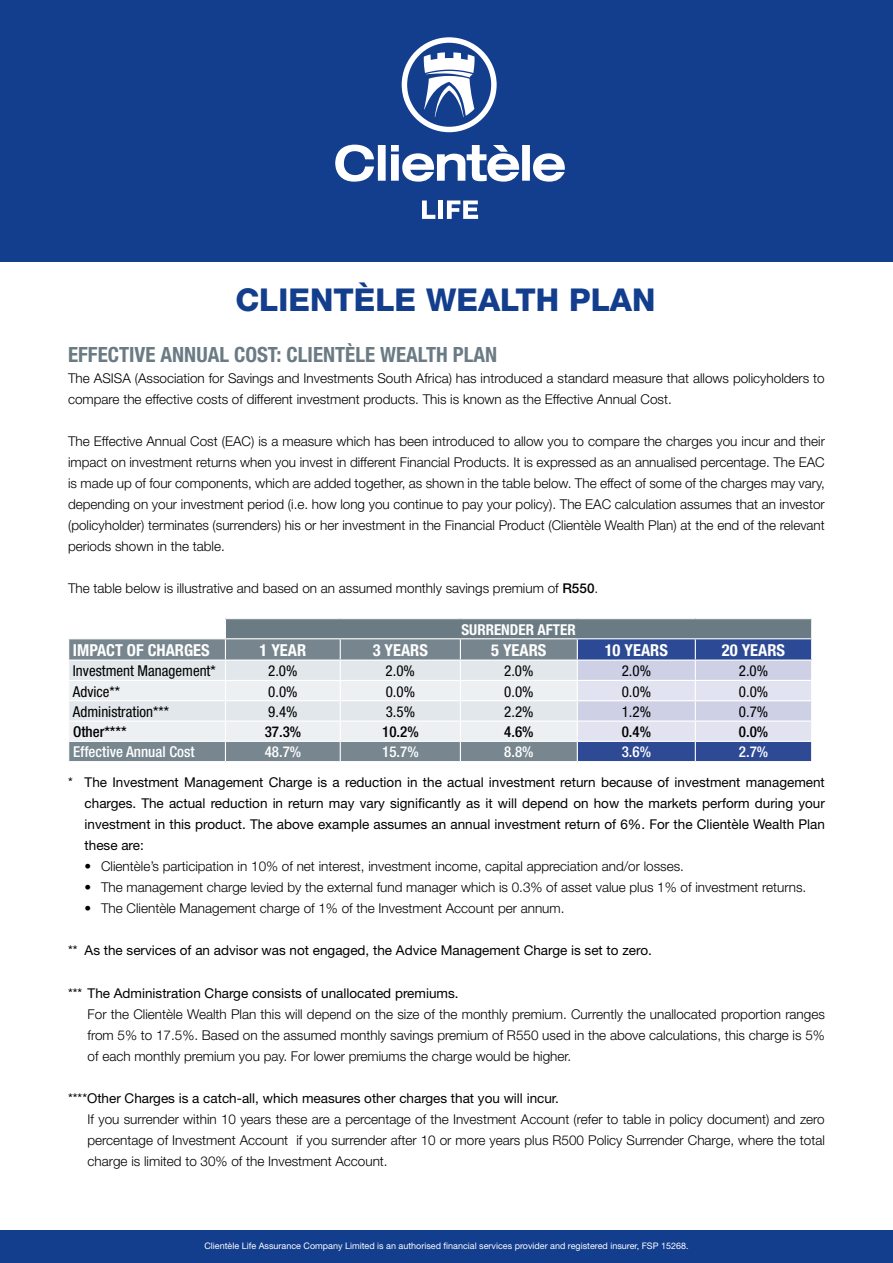
<style>
.page{position:relative;width:893px;height:1263px;background:#fff}
.page>*{position:absolute;margin:0;border:0;box-sizing:border-box;transform-origin:0 0}
.t1{font:800 31.5px "Helvetica Neue";color:#133d8d}
.t2{font:700 condensed 21px "Helvetica Neue";color:#6b7b84}
.t3{font:700 condensed 16.5px "Helvetica Neue";color:#fff}
.t4{font:condensed 15px "Helvetica Neue";color:#000}
.t5{font:500 condensed 15px "Helvetica Neue";color:#fff}
.t6{font:500 condensed 15px "Helvetica Neue";color:#000}
.t7{font:700 condensed 15px "Helvetica Neue";color:#fff}
.t8{font:300 13.5px/21px "Helvetica Neue";color:#000;text-align:justify}
.t9{font:13.5px/21px "Helvetica Neue";color:#000;text-align:justify}
.t10{font:9px "Helvetica Neue";color:#fff}
.s1{font-weight:500}
</style>
<div class="page">
<div style="left:0;top:0;width:893px;height:261px;background:#133d8d"></div>
<svg style="left:402px;top:37px;width:95px;height:95px"></svg>
<svg style="left:335px;top:145px;width:230px;height:37px"></svg>
<svg style="left:422px;top:200px;width:13px;height:19px"></svg>
<div style="left:438px;top:200px;width:5px;height:19px;background:#fff"></div>
<svg style="left:447px;top:200px;width:31px;height:19px"></svg>
<svg style="left:68px;top:619px;width:744px;height:142px;background:#b2bbc8"></svg>
<hr style="left:68px;top:700px;width:157px;height:1px;background:#fff">
<hr style="left:68px;top:720px;width:157px;height:2px;background:#fff">
<hr style="left:68px;top:741px;width:157px;height:1px;background:#fff">
<hr style="left:225px;top:700px;width:115px;height:1px;background:#fff">
<hr style="left:340px;top:700px;width:120px;height:1px;background:#fff">
<hr style="left:460px;top:700px;width:117px;height:1px;background:#fff">
<hr style="left:577px;top:700px;width:118px;height:1px;background:#fff">
<hr style="left:695px;top:700px;width:117px;height:1px;background:#fff">
<hr style="left:225px;top:720px;width:115px;height:2px;background:#fff">
<hr style="left:340px;top:720px;width:120px;height:2px;background:#fff">
<hr style="left:460px;top:720px;width:117px;height:2px;background:#fff">
<hr style="left:577px;top:720px;width:118px;height:2px;background:#fff">
<hr style="left:695px;top:720px;width:117px;height:2px;background:#fff">
<hr style="left:225px;top:741px;width:115px;height:1px;background:#fff">
<hr style="left:340px;top:741px;width:120px;height:1px;background:#fff">
<hr style="left:460px;top:741px;width:117px;height:1px;background:#fff">
<hr style="left:577px;top:741px;width:118px;height:1px;background:#fff">
<hr style="left:695px;top:741px;width:117px;height:1px;background:#fff">
<div style="left:0;top:1230px;width:893px;height:33px;background:#133d8d"></div>
<h1 class="t1" style="left:235px;top:281px;width:422px">CLIENTÈLE WEALTH PLAN</h1>
<h2 class="t2" style="left:68px;top:342px;width:431px">EFFECTIVE ANNUAL COST: CLIENTÈLE WEALTH PLAN</h2>
<p class="t8" style="left:68px;top:367px;width:758px">The ASISA (Association for Savings and Investments South Africa) has introduced a standard measure that allows policyholders to compare the effective costs of different investment products. This is known as the Effective Annual Cost.</p>
<p class="t8" style="left:68px;top:430px;width:758px">The Effective Annual Cost (EAC) is a measure which has been introduced to allow you to compare the charges you incur and their impact on investment returns when you invest in different Financial Products. It is expressed as an annualised percentage. The EAC is made up of four components, which are added together, as shown in the table below. The effect of some of the charges may vary, depending on your investment period (i.e. how long you continue to pay your policy). The EAC calculation assumes that an investor (policyholder) terminates (surrenders) his or her investment in the Financial Product (Clientèle Wealth Plan) at the end of the relevant periods shown in the table.</p>
<p class="t8" style="left:68px;top:577px;width:532px">The table below is illustrative and based on an assumed monthly savings premium of <span class="s1">R550</span>.</p>
<p class="t7" style="left:461px;top:620px;width:116px">SURRENDER AFTER</p>
<p class="t3" style="left:73px;top:640px;width:26px">IMPACT</p>
<p class="t3" style="left:127px;top:640px;width:84px">OF CHARGES</p>
<p class="t3" style="left:259px;top:640px;width:48px">1 YEAR</p>
<p class="t3" style="left:373px;top:640px;width:57px">3 YEARS</p>
<p class="t3" style="left:491px;top:640px;width:57px">5 YEARS</p>
<p class="t3" style="left:605px;top:640px;width:65px">10 YEARS</p>
<p class="t3" style="left:722px;top:640px;width:65px">20 YEARS</p>
<p class="t4" style="left:73px;top:662px;width:144px">Investment Management*</p>
<p class="t4" style="left:268px;top:662px;width:31px">2.0%</p>
<p class="t4" style="left:386px;top:662px;width:31px">2.0%</p>
<p class="t4" style="left:504px;top:662px;width:31px">2.0%</p>
<p class="t4" style="left:622px;top:662px;width:31px">2.0%</p>
<p class="t4" style="left:739px;top:662px;width:31px">2.0%</p>
<p class="t4" style="left:73px;top:682px;width:49px">Advice**</p>
<p class="t4" style="left:268px;top:682px;width:31px">0.0%</p>
<p class="t4" style="left:386px;top:682px;width:31px">0.0%</p>
<p class="t4" style="left:504px;top:682px;width:31px">0.0%</p>
<p class="t4" style="left:622px;top:682px;width:31px">0.0%</p>
<p class="t4" style="left:739px;top:682px;width:31px">0.0%</p>
<p class="t4" style="left:73px;top:703px;width:97px">Administration***</p>
<p class="t4" style="left:268px;top:703px;width:31px">9.4%</p>
<p class="t4" style="left:386px;top:703px;width:31px">3.5%</p>
<p class="t4" style="left:504px;top:703px;width:31px">2.2%</p>
<p class="t4" style="left:622px;top:703px;width:31px">1.2%</p>
<p class="t4" style="left:739px;top:703px;width:31px">0.7%</p>
<p class="t6" style="left:73px;top:723px;width:55px">Other****</p>
<p class="t6" style="left:265px;top:723px;width:38px">37.3%</p>
<p class="t6" style="left:382px;top:723px;width:38px">10.2%</p>
<p class="t6" style="left:504px;top:723px;width:31px">4.6%</p>
<p class="t6" style="left:622px;top:723px;width:31px">0.4%</p>
<p class="t6" style="left:739px;top:723px;width:31px">0.0%</p>
<p class="t5" style="left:73px;top:743px;width:123px">Effective Annual Cost</p>
<p class="t5" style="left:265px;top:743px;width:38px">48.7%</p>
<p class="t5" style="left:382px;top:743px;width:38px">15.7%</p>
<p class="t5" style="left:504px;top:743px;width:31px">8.8%</p>
<p class="t5" style="left:622px;top:743px;width:31px">3.6%</p>
<p class="t5" style="left:739px;top:743px;width:31px">2.7%</p>
<p class="t9" style="left:85px;top:772px;width:742px;text-indent:-16px">* The Investment Management Charge is a reduction in the actual investment return because of investment management charges. The actual reduction in return may vary significantly as it will depend on how the markets perform during your investment in this product. The above example assumes an annual investment return of 6%. For the Clientèle Wealth Plan these are:</p>
<p class="t8" style="left:85px;top:856px;width:601px">• Clientèle’s participation in 10% of net interest, investment income, capital appreciation and/or losses.</p>
<p class="t8" style="left:85px;top:877px;width:723px">• The management charge levied by the external fund manager which is 0.3% of asset value plus 1% of investment returns.</p>
<p class="t8" style="left:85px;top:898px;width:481px">• The Clientèle Management charge of 1% of the Investment Account per annum.</p>
<p class="t9" style="left:68px;top:940px;width:585px">** As the services of an advisor was not engaged, the Advice Management Charge is set to zero.</p>
<p class="t9" style="left:68px;top:982px;width:392px">*** The Administration Charge consists of unallocated premiums.</p>
<p class="t8" style="left:88px;top:1003px;width:739px">For the Clientèle Wealth Plan this will depend on the size of the monthly premium. Currently the unallocated proportion ranges from 5% to 17.5%. Based on the assumed monthly savings premium of R550 used in the above calculations, this charge is 5% of each monthly premium you pay. For lower premiums the charge would be higher.</p>
<p class="t9" style="left:68px;top:1087px;width:492px">****Other Charges is a catch-all, which measures other charges that you will incur.</p>
<p class="t8" style="left:88px;top:1108px;width:739px">If you surrender within 10 years these are a percentage of the Investment Account (refer to table in policy document) and zero percentage of Investment Account if you surrender after 10 or more years plus R500 Policy Surrender Charge, where the total charge is limited to 30% of the Investment Account.</p>
<p class="t10" style="left:204px;top:1240px;width:486px">Clientèle Life Assurance Company Limited is an authorised financial services provider and registered insurer, FSP 15268.</p>
</div>
